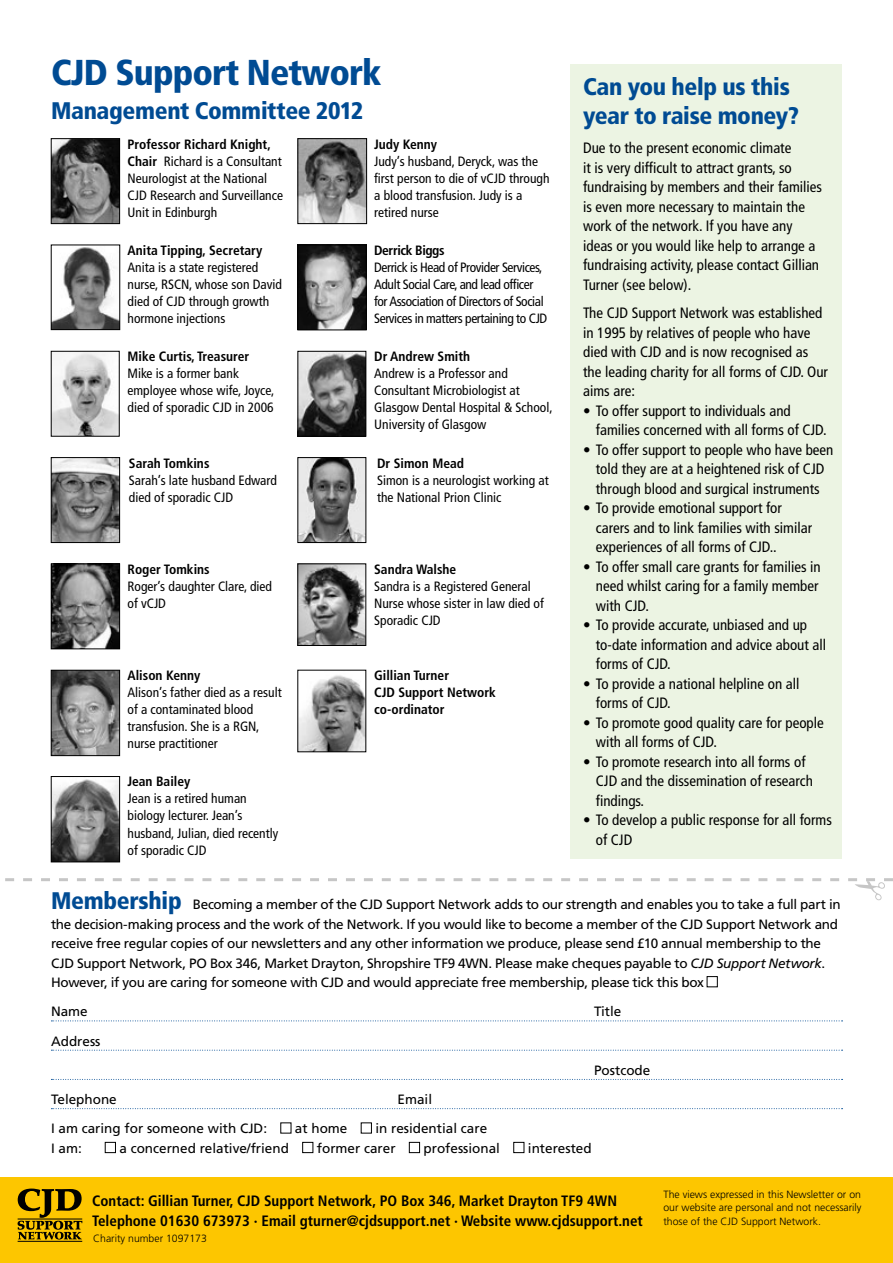
<style>
.page{position:relative;width:893px;height:1263px;background:#fff}
.page>*{position:absolute;margin:0;border:0;box-sizing:border-box;transform-origin:0 0}
.t1{font:900 condensed 36px "Frutiger";letter-spacing:-.025em;color:#004b93}
.t2{font:900 condensed 24px/29.2px "Frutiger";letter-spacing:-.015em;color:#004b93}
.t3{font:condensed 15px/19.5px "Frutiger";color:#000}
.t4{font:700 condensed 15px/19.5px "Frutiger";color:#000}
.t5{font:condensed 13.5px/17px "Frutiger";color:#000}
.t6{font:13.5px/19.5px "Frutiger";letter-spacing:-.02em;color:#000}
.t7{font:700 condensed 13.5px/17px "Frutiger";color:#000}
.t8{font:condensed 13.5px/17px "Frutiger";letter-spacing:-.03em;color:#000}
.t9{font:13.5px "Frutiger";color:#000}
.t10{font:700 condensed 13.5px "Frutiger";letter-spacing:-.03em;color:#000}
.t11{font:12px "Frutiger";color:#000}
.t12{font:300 10.5px/13.5px "Frutiger";color:#000;text-align:justify}
.s1{font-weight:700}
.s2{font-weight:900;font-stretch:condensed;font-size:24px;color:#004b93}
.s3{font-style:italic}
</style>
<div class="page">
<div style="left:0;top:1178px;width:893px;height:85px;background:#fdc600"></div>
<div style="left:570px;top:64px;width:272px;height:794px;background:#ecf4e3"></div>
<svg style="left:18px;top:1188px;width:64px;height:51px"></svg>
<hr style="left:18px;top:1219px;width:64px;height:1px;background:#000">
<hr style="left:18px;top:1241px;width:64px;height:1px;background:#000">
<div style="left:707px;top:976px;width:10px;height:11px;border:1px solid #000"></div>
<svg style="left:51px;top:1020px;width:792px;height:1px"></svg>
<svg style="left:51px;top:1050px;width:792px;height:1px"></svg>
<svg style="left:51px;top:1079px;width:792px;height:1px"></svg>
<svg style="left:51px;top:1108px;width:792px;height:1px"></svg>
<div style="left:361px;top:1123px;width:11px;height:10px;border:1px solid #000"></div>
<div style="left:105px;top:1142px;width:11px;height:11px;border:1px solid #000"></div>
<div style="left:302px;top:1142px;width:11px;height:11px;border:1px solid #000"></div>
<div style="left:409px;top:1142px;width:11px;height:11px;border:1px solid #000"></div>
<div style="left:514px;top:1142px;width:10px;height:11px;border:1px solid #000"></div>
<img style="left:53px;top:140px;width:65px;height:82px">
<div style="left:51px;top:138px;width:69px;height:86px;border:1px solid #000"></div>
<img style="left:300px;top:140px;width:65px;height:82px">
<div style="left:298px;top:138px;width:69px;height:86px;border:1px solid #000"></div>
<img style="left:53px;top:247px;width:65px;height:81px">
<div style="left:51px;top:245px;width:69px;height:85px;border:1px solid #000"></div>
<img style="left:300px;top:247px;width:64px;height:81px">
<div style="left:298px;top:245px;width:68px;height:85px;border:1px solid #000"></div>
<img style="left:53px;top:353px;width:64px;height:81px">
<img style="left:300px;top:353px;width:64px;height:81px">
<div style="left:298px;top:351px;width:68px;height:85px;border:1px solid #000"></div>
<img style="left:53px;top:459px;width:65px;height:82px">
<div style="left:51px;top:457px;width:69px;height:86px;border:1px solid #000"></div>
<img style="left:300px;top:459px;width:64px;height:82px">
<div style="left:298px;top:457px;width:68px;height:86px;border:1px solid #000"></div>
<img style="left:53px;top:566px;width:65px;height:81px">
<div style="left:51px;top:564px;width:69px;height:85px;border:1px solid #000"></div>
<img style="left:300px;top:566px;width:64px;height:78px">
<img style="left:53px;top:672px;width:65px;height:82px">
<div style="left:51px;top:670px;width:69px;height:86px;border:1px solid #000"></div>
<img style="left:300px;top:675px;width:64px;height:75px">
<img style="left:53px;top:779px;width:65px;height:81px">
<div style="left:51px;top:776px;width:69px;height:86px;border:1px solid #000"></div>
<svg style="left:5px;top:878px;width:888px;height:22px"></svg>
<h1 class="t1" style="left:51px;top:51px;width:332px">CJD Support Network</h1>
<h2 class="t2" style="left:51px;top:96px;width:314px">Management Committee 2012</h2>
<p class="t5" style="left:128px;top:136px;width:157px"><span class="s1">Professor Richard Knight,<br>Chair</span> Richard is a Consultant<br>Neurologist at the National<br>CJD Research and Surveillance<br>Unit in Edinburgh</p>
<p class="t7" style="left:374px;top:135px;width:64px">Judy Kenny</p>
<p class="t5" style="left:374px;top:153px;width:177px">Judy’s husband, Deryck, was the first person to die of vCJD through a blood transfusion. Judy is a retired nurse</p>
<p class="t7" style="left:128px;top:242px;width:136px">Anita Tipping, Secretary</p>
<p class="t5" style="left:128px;top:259px;width:156px">Anita is a state registered nurse, RSCN, whose son David died of CJD through growth hormone injections</p>
<p class="t7" style="left:128px;top:348px;width:123px">Mike Curtis, Treasurer</p>
<p class="t5" style="left:128px;top:365px;width:148px">Mike is a former bank employee whose wife, Joyce, died of sporadic CJD in 2006</p>
<p class="t7" style="left:129px;top:454px;width:82px">Sarah Tomkins</p>
<p class="t5" style="left:129px;top:471px;width:149px">Sarah’s late husband Edward died of sporadic CJD</p>
<p class="t7" style="left:128px;top:561px;width:84px">Roger Tomkins</p>
<p class="t5" style="left:128px;top:578px;width:146px">Roger’s daughter Clare, died of vCJD</p>
<p class="t7" style="left:128px;top:667px;width:74px">Alison Kenny</p>
<p class="t5" style="left:128px;top:684px;width:156px">Alison’s father died as a result of a contaminated blood transfusion. She is a RGN, nurse practitioner</p>
<p class="t7" style="left:128px;top:773px;width:64px">Jean Bailey</p>
<p class="t5" style="left:128px;top:790px;width:152px">Jean is a retired human biology lecturer. Jean’s husband, Julian, died recently of sporadic CJD</p>
<p class="t10" style="left:374px;top:242px;width:72px">Derrick Biggs</p>
<p class="t8" style="left:374px;top:259px;width:175px">Derrick is Head of Provider Services, Adult Social Care, and lead officer for Association of Directors of Social Services in matters pertaining to CJD</p>
<p class="t7" style="left:374px;top:348px;width:97px">Dr Andrew Smith</p>
<p class="t5" style="left:374px;top:365px;width:180px">Andrew is a Professor and<br>Consultant Microbiologist at<br>Glasgow Dental Hospital &amp; School,<br>University of Glasgow</p>
<p class="t7" style="left:377px;top:454px;width:89px">Dr Simon Mead</p>
<p class="t5" style="left:377px;top:471px;width:173px">Simon is a neurologist working at the National Prion Clinic</p>
<p class="t7" style="left:374px;top:561px;width:84px">Sandra Walshe</p>
<p class="t5" style="left:374px;top:578px;width:171px">Sandra is a Registered General<br>Nurse whose sister in law died of<br>Sporadic CJD</p>
<p class="t7" style="left:374px;top:667px;width:123px">Gillian Turner<br>CJD Support Network co-ordinator</p>
<h2 class="t2" style="left:583px;top:72px;width:217px">Can you help us this year to raise money?</h2>
<p class="t3" style="left:583px;top:138px;width:241px">Due to the present economic climate<br>it is very difficult to attract grants, so fundraising by members and their families is even more necessary to maintain the work of the network. If you have any ideas or you would like help to arrange a fundraising activity, please contact Gillian Turner (see below).</p>
<p class="t3" style="left:583px;top:303px;width:246px">The CJD Support Network was established in 1995 by relatives of people who have died with CJD and is now recognised as the leading charity for all forms of CJD. Our aims are:</p>
<p class="t3" style="left:596px;top:401px;width:232px;text-indent:-13px">• To offer support to individuals and families concerned with all forms of CJD.</p>
<p class="t3" style="left:583px;top:440px;width:252px;text-align:center">• To offer support to people who have been told they are at a heightened risk of CJD through blood and surgical instruments</p>
<p class="t3" style="left:596px;top:498px;width:218px;text-indent:-13px">• To provide emotional support for carers and to link families with similar experiences of all forms of CJD..</p>
<p class="t3" style="left:596px;top:557px;width:226px;text-indent:-13px">• To offer small care grants for families in need whilst caring for a family member with CJD.</p>
<p class="t3" style="left:596px;top:615px;width:232px;text-indent:-13px">• To provide accurate, unbiased and up to-date information and advice about all forms of CJD.</p>
<p class="t3" style="left:596px;top:674px;width:205px;text-indent:-13px">• To provide a national helpline on all forms of CJD.</p>
<p class="t3" style="left:596px;top:713px;width:229px;text-indent:-13px">• To promote good quality care for people with all forms of CJD.</p>
<p class="t3" style="left:596px;top:752px;width:219px;text-indent:-13px">• To promote research into all forms of<br>CJD and the dissemination of research findings.</p>
<p class="t3" style="left:596px;top:810px;width:237px;text-indent:-13px">• To develop a public response for all forms of CJD</p>
<p class="t6" style="left:51px;top:895px;width:791px"><span class="s2">Membership</span> Becoming a member of the CJD Support Network adds to our strength and enables you to take a full part in the decision-making process and the work of the Network. If you would like to become a member of the CJD Support Network and receive free regular copies of our newsletters and any other information we produce, please send £10 annual membership to the CJD Support Network, PO Box 346, Market Drayton, Shropshire TF9 4WN. Please make cheques payable to <span class="s3">CJD Support Network</span>.<br>However, if you are caring for someone with CJD and would appreciate free membership, please tick this box</p>
<p class="t6" style="left:51px;top:1002px;width:38px">Name</p>
<p class="t6" style="left:594px;top:1002px;width:29px">Title</p>
<p class="t9" style="left:51px;top:1033px;width:51px">Address</p>
<p class="t9" style="left:594px;top:1062px;width:58px">Postcode</p>
<p class="t9" style="left:51px;top:1091px;width:67px">Telephone</p>
<p class="t6" style="left:398px;top:1090px;width:36px">Email</p>
<p class="t9" style="left:51px;top:1121px;width:218px">I am caring for someone with CJD:</p>
<p class="t6" style="left:295px;top:1119px;width:54px">at home</p>
<p class="t9" style="left:375px;top:1121px;width:113px">in residential care</p>
<p class="t6" style="left:51px;top:1138px;width:32px">I am:</p>
<p class="t9" style="left:119px;top:1140px;width:171px">a concerned relative/friend</p>
<p class="t9" style="left:317px;top:1140px;width:80px">former carer</p>
<p class="t9" style="left:423px;top:1140px;width:78px">professional</p>
<p class="t9" style="left:528px;top:1140px;width:65px">interested</p>
<p class="t4" style="left:92px;top:1191px;width:552px">Contact: Gillian Turner, CJD Support Network, PO Box 346, Market Drayton TF9 4WN<br>Telephone 01630 673973 · Email gturner@cjdsupport.net · Website www.cjdsupport.net</p>
<p class="t12" style="left:663px;top:1188px;width:200px">The views expressed in this Newsletter or on our website are personal and not necessarily those of the CJD Support Network.</p>
<p class="t12" style="left:93px;top:1231px;width:115px">Charity number 1097173</p>
<p class="t11" style="left:51px;top:1210px;width:139px">CJD SUPPORT NETWORK</p>
<p class="t11" style="left:423px;top:1210px;width:48px">PAGE 12</p>
<p class="t11" style="left:783px;top:1210px;width:59px">MAY 2014</p>
</div>
